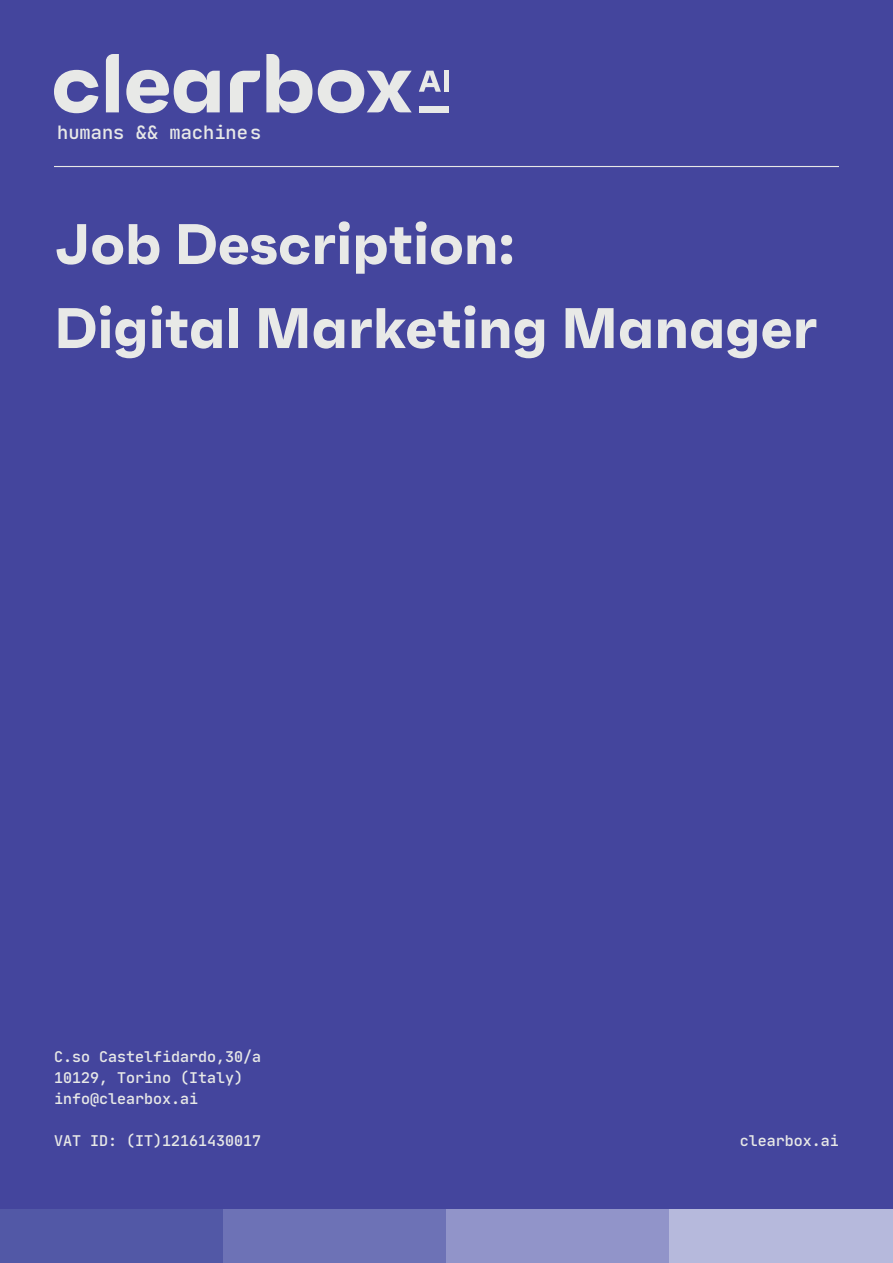
<style>
.page{position:relative;width:893px;height:1263px;background:#44459d}
.page>*{position:absolute;margin:0;border:0;box-sizing:border-box;transform-origin:0 0}
.t1{font:700 57px "Faktum";color:#e8e9e7}
.t2{font:500 18.75px "Jet Brains Mono";color:#e8e9e7}
.t3{font:500 15px/21px "Jet Brains Mono";color:#e8e9e7}
</style>
<div class="page">
<hr style="left:54px;top:166px;width:785px;height:1px;background:#e8e9e7">
<div style="left:0;top:1210px;width:223px;height:53px;background:#5258a6"></div>
<div style="left:223px;top:1210px;width:223px;height:53px;background:#6d72b6"></div>
<div style="left:446px;top:1210px;width:224px;height:53px;background:#9194c9"></div>
<div style="left:670px;top:1210px;width:223px;height:53px;background:#b6b9dc"></div>
<svg style="left:54px;top:70px;width:44px;height:43px"></svg>
<svg style="left:106px;top:54px;width:13px;height:58px"></svg>
<svg style="left:126px;top:70px;width:94px;height:43px"></svg>
<svg style="left:230px;top:71px;width:30px;height:41px"></svg>
<svg style="left:266px;top:54px;width:46px;height:59px"></svg>
<svg style="left:318px;top:70px;width:94px;height:43px"></svg>
<svg style="left:419px;top:71px;width:22px;height:21px"></svg>
<div style="left:444px;top:71px;width:5px;height:21px;background:#e8e9e7"></div>
<div style="left:419px;top:106px;width:30px;height:6px;background:#e8e9e7"></div>
<p class="t2" style="left:57px;top:120px;width:206px">humans &amp;&amp; machines</p>
<p class="t1" style="left:54px;top:208px;width:462px">Job Description:</p>
<p class="t1" style="left:54px;top:292px;width:765px">Digital Marketing Manager</p>
<p class="t3" style="left:54px;top:1046px;width:209px">C.so Castelfidardo,30/a<br>10129, Torino (Italy) info@clearbox.ai</p>
<p class="t3" style="left:54px;top:1130px;width:209px">VAT ID: (IT)12161430017</p>
<p class="t3" style="left:740px;top:1130px;width:100px">clearbox.ai</p>
</div>
